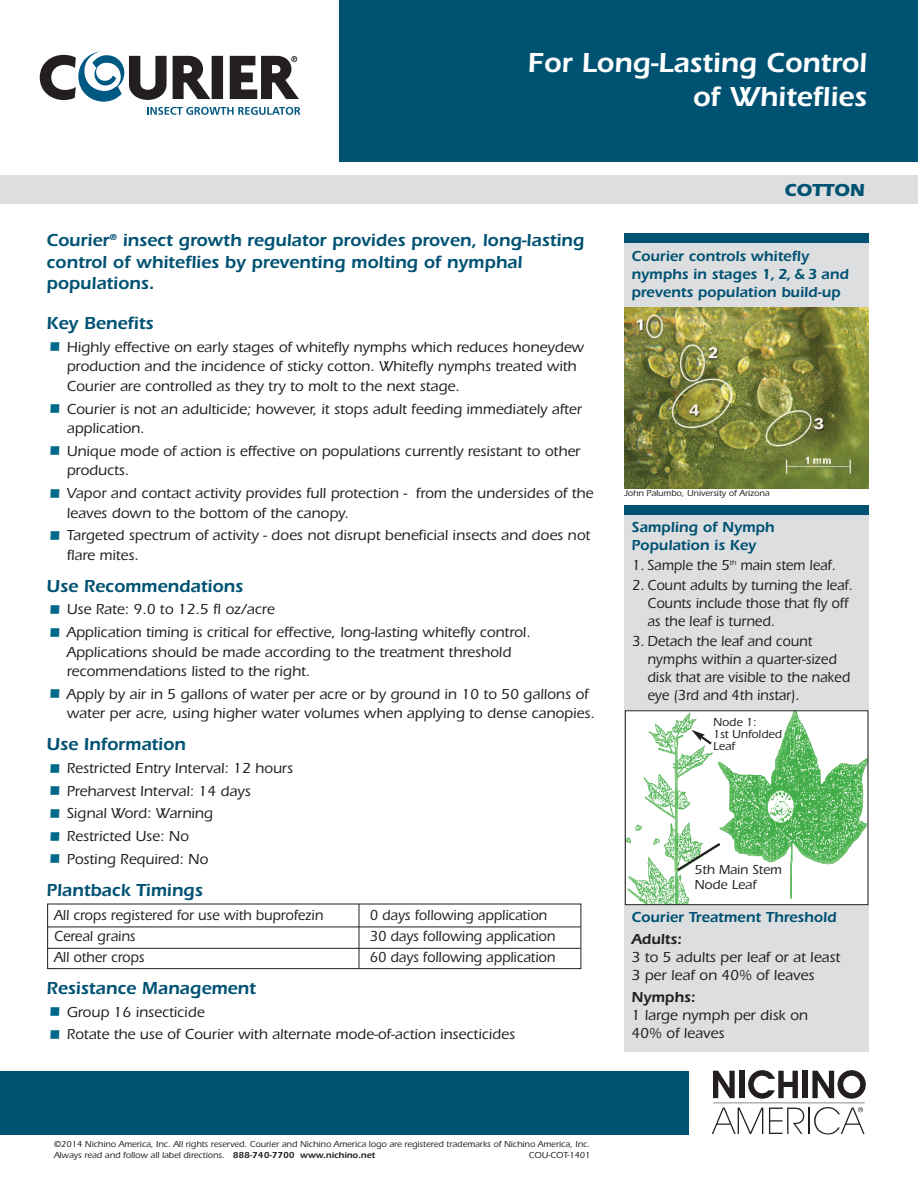
<style>
.page{position:relative;width:918px;height:1188px;background:#fff}
.page>*{position:absolute;margin:0;border:0;box-sizing:border-box;transform-origin:0 0}
.t1{font:600 28.5px/34.5px "Itc Eras";color:#fff;text-align:right}
.t2{font:600 18px/21.6px "Itc Eras";color:#005273}
.t3{font:700 18px "Itc Eras";color:#005273}
.t4{font:500 15px/19.5px "Itc Eras";color:#231f20}
.t5{font:500 15px/18px "Itc Eras";color:#231f20;scale:.94 1}
.t6{font:600 15px/18px "Itc Eras";color:#005273}
.t7{font:600 15px "Itc Eras";color:#231f20}
.t8{font:500 13.5px/15px "Itc Eras";color:#231f20}
.t9{font:500 12px/12px "Itc Eras";color:#231f20}
.t10{font:500 9px/10.8px "Itc Eras";color:#231f20}
.s1{font-size:28.5px;color:#00698a}
.s2{font-weight:600}
</style>
<div class="page">
<div style="left:624px;top:509px;width:245px;height:542px;background:#dddee0"></div>
<div style="left:624px;top:505px;width:245px;height:10px;background:#005273"></div>
<div style="left:624px;top:233px;width:245px;height:246px;background:#dddee0"></div>
<img style="left:624px;top:307px;width:245px;height:181px">
<img style="left:627px;top:712px;width:239px;height:191px">
<div style="left:625px;top:710px;width:243px;height:195px;border:1px solid #231f20"></div>
<div style="left:624px;top:233px;width:245px;height:10px;background:#005273"></div>
<svg style="left:40px;top:51px;width:260px;height:64px"></svg>
<div style="left:0;top:176px;width:918px;height:28px;background:#dddee0"></div>
<div style="left:339px;top:0;width:579px;height:162px;background:#005273"></div>
<div style="left:0;top:1071px;width:688px;height:64px;background:#005273"></div>
<svg style="left:713px;top:1071px;width:22px;height:27px"></svg>
<div style="left:739px;top:1071px;width:6px;height:27px;background:#231f20"></div>
<div style="left:802px;top:1071px;width:6px;height:27px;background:#231f20"></div>
<svg style="left:748px;top:1070px;width:50px;height:29px"></svg>
<svg style="left:812px;top:1070px;width:54px;height:29px"></svg>
<svg style="left:712px;top:1108px;width:51px;height:26px"></svg>
<hr style="left:713px;top:1102px;width:152px;height:1px;background:#8a8c8f">
<svg style="left:769px;top:1107px;width:96px;height:28px"></svg>
<div style="left:47px;top:904px;width:534px;height:65px;border:1px solid #231f20"></div>
<hr style="left:48px;top:927px;width:532px;height:1px;background:#231f20">
<hr style="left:48px;top:948px;width:532px;height:1px;background:#231f20">
<hr style="left:359px;top:904px;width:1px;height:64px;background:#231f20">
<svg style="left:691px;top:730px;width:23px;height:17px"></svg>
<svg style="left:675px;top:841px;width:48px;height:32px;background:#cadeca"></svg>
<h1 class="t1" style="left:527px;top:48px;width:341px">For Long-Lasting Control of Whiteflies</h1>
<p class="t2" style="left:47px;top:231px;width:539px">Courier<sup>®</sup> insect growth regulator provides proven, long-lasting control of whiteflies by preventing molting of nymphal populations.</p>
<p class="t2" style="left:46px;top:314px;width:108px">Key Benefits</p>
<p class="t4" style="left:67px;top:339px;width:519px;text-indent:-20px"><span class="s1">•</span> Highly effective on early stages of whitefly nymphs which reduces honeydew production and the incidence of sticky cotton. Whitefly nymphs treated with<br>Courier are controlled as they try to molt to the next stage.</p>
<p class="t4" style="left:67px;top:401px;width:517px;text-indent:-20px"><span class="s1">•</span> Courier is not an adulticide; however, it stops adult feeding immediately after application.</p>
<p class="t4" style="left:67px;top:443px;width:515px;text-indent:-20px"><span class="s1">•</span> Unique mode of action is effective on populations currently resistant to other products.</p>
<p class="t4" style="left:67px;top:485px;width:528px;text-indent:-20px"><span class="s1">•</span> Vapor and contact activity provides full protection - from the undersides of the leaves down to the bottom of the canopy.</p>
<p class="t4" style="left:67px;top:527px;width:525px;text-indent:-20px"><span class="s1">•</span> Targeted spectrum of activity - does not disrupt beneficial insects and does not flare mites.</p>
<p class="t2" style="left:46px;top:577px;width:198px">Use Recommendations</p>
<p class="t4" style="left:46px;top:601px;width:230px"><span class="s1">•</span> Use Rate: 9.0 to 12.5 fl oz/acre</p>
<p class="t4" style="left:67px;top:624px;width:466px;text-indent:-20px"><span class="s1">•</span> Application timing is critical for effective, long-lasting whitefly control.<br>Applications should be made according to the treatment threshold recommendations listed to the right.</p>
<p class="t4" style="left:67px;top:686px;width:530px;text-indent:-20px"><span class="s1">•</span> Apply by air in 5 gallons of water per acre or by ground in 10 to 50 gallons of water per acre, using higher water volumes when applying to dense canopies.</p>
<p class="t2" style="left:46px;top:735px;width:141px">Use Information</p>
<p class="t4" style="left:46px;top:760px;width:248px"><span class="s1">•</span> Restricted Entry Interval: 12 hours</p>
<p class="t4" style="left:46px;top:783px;width:206px"><span class="s1">•</span> Preharvest Interval: 14 days</p>
<p class="t4" style="left:46px;top:805px;width:168px"><span class="s1">•</span> Signal Word: Warning</p>
<p class="t4" style="left:46px;top:828px;width:144px"><span class="s1">•</span> Restricted Use: No</p>
<p class="t4" style="left:46px;top:851px;width:163px"><span class="s1">•</span> Posting Required: No</p>
<p class="t2" style="left:46px;top:881px;width:158px">Plantback Timings</p>
<p class="t5" style="left:54px;top:908px;width:288px">All crops registered for use with buprofezin</p>
<p class="t5" style="left:370px;top:908px;width:190px">0 days following application</p>
<p class="t5" style="left:54px;top:929px;width:88px">Cereal grains</p>
<p class="t5" style="left:370px;top:929px;width:199px">30 days following application</p>
<p class="t5" style="left:54px;top:950px;width:98px">All other crops</p>
<p class="t5" style="left:370px;top:950px;width:199px">60 days following application</p>
<p class="t2" style="left:46px;top:979px;width:211px">Resistance Management</p>
<p class="t4" style="left:46px;top:1003px;width:160px"><span class="s1">•</span> Group 16 insecticide</p>
<p class="t4" style="left:46px;top:1026px;width:470px"><span class="s1">•</span> Rotate the use of Courier with alternate mode-of-action insecticides</p>
<p class="t3" style="left:784px;top:184px;width:82px">COTTON</p>
<p class="t6" style="left:631px;top:248px;width:219px">Courier controls whitefly nymphs in stages 1, 2, &amp; 3 and prevents population build-up</p>
<p class="t10" style="left:624px;top:488px;width:147px">John Palumbo, University of Arizona</p>
<p class="t6" style="left:632px;top:519px;width:145px">Sampling of Nymph<br>Population is Key</p>
<p class="t5" style="left:632px;top:557px;width:218px">1. Sample the 5<sup>th</sup> main stem leaf.</p>
<p class="t5" style="left:647px;top:578px;width:220px;text-indent:-15px">2. Count adults by turning the leaf.<br>Counts include those that fly off as the leaf is turned.</p>
<p class="t5" style="left:647px;top:634px;width:217px;text-indent:-15px">3. Detach the leaf and count nymphs within a quarter-sized disk that are visible to the naked eye (3rd and 4th instar).</p>
<p class="t9" style="left:713px;top:718px;width:71px">Node 1:<br>1st Unfolded<br>Leaf</p>
<p class="t8" style="left:694px;top:863px;width:89px">5th Main Stem<br>Node Leaf</p>
<p class="t6" style="left:632px;top:910px;width:207px">Courier Treatment Threshold</p>
<p class="t7" style="left:632px;top:934px;width:52px">Adults:</p>
<p class="t4" style="left:632px;top:950px;width:210px;line-height:18px">3 to 5 adults per leaf or at least<br>3 per leaf on 40% of leaves</p>
<p class="t7" style="left:632px;top:992px;width:65px">Nymphs:</p>
<p class="t4" style="left:632px;top:1007px;width:178px;line-height:18px">1 large nymph per disk on<br>40% of leaves</p>
<p class="t10" style="left:54px;top:1139px;width:537px">©2014 Nichino America, Inc. All rights reserved. Courier and Nichino America logo are registered trademarks of Nichino America, Inc.<br>Always read and follow all label directions. <span class="s2">888-740-7700 www.nichino.net</span></p>
<p class="t10" style="left:529px;top:1150px;width:63px">COU-COT-1401</p>
</div>
